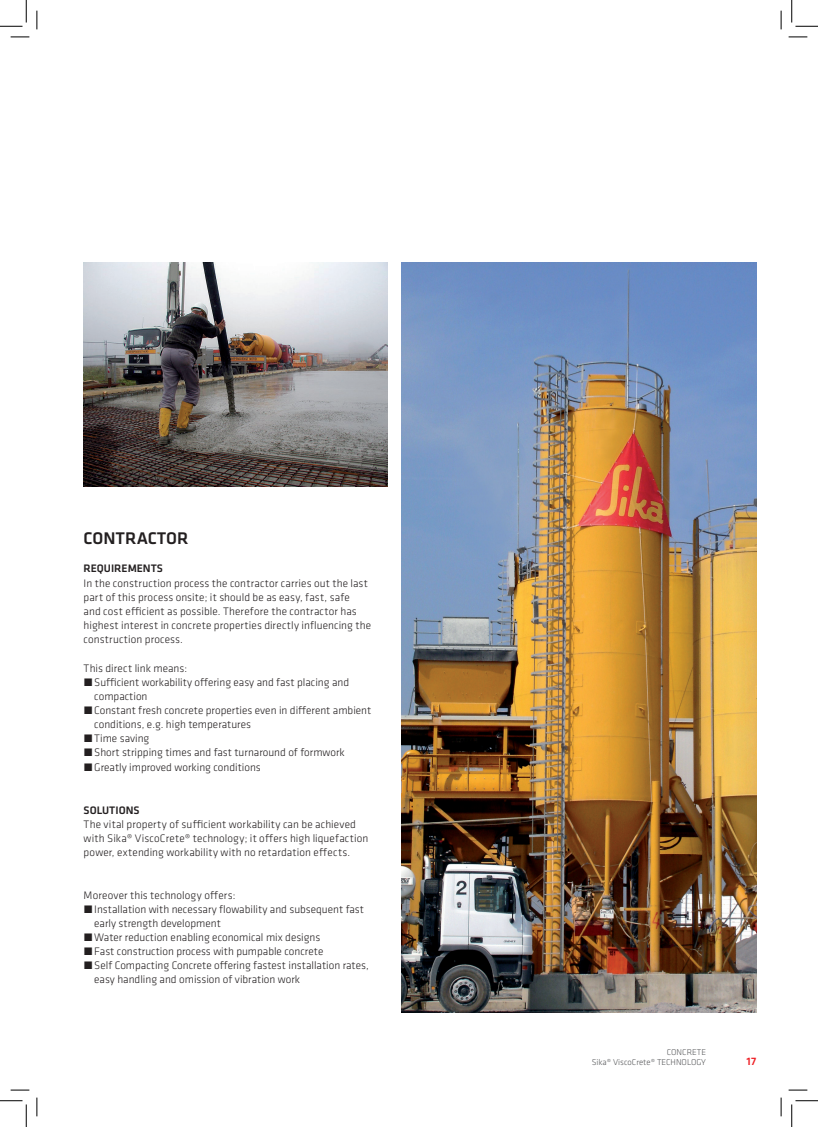
<style>
.page{position:relative;width:818px;height:1127px;background:#fff}
.page>*{position:absolute;margin:0;border:0;box-sizing:border-box;transform-origin:0 0}
.SI_Klavica_HL2{font:500 17.5px "Klavika";color:#231f20}
.SI_Klavika_copy{font:300 11.25px/14.1px "Klavika";color:#231f20}
.SI_Klavica_HL4{font:500 11.25px "Klavika";color:#231f20}
.t1{font:500 11.25px "Klavika";color:#ee1d23}
.t2{font:300 8.75px/10.5px "Klavika";color:#57585a;text-align:right}
</style>
<div class="page">
<img style="left:84px;top:262px;width:303px;height:224px">
<img style="left:402px;top:262px;width:354px;height:749px">
<svg style="left:11px;top:36px;width:18px;height:2px"></svg>
<svg style="left:788px;top:36px;width:19px;height:2px"></svg>
<svg style="left:11px;top:1089px;width:18px;height:1px"></svg>
<svg style="left:788px;top:1089px;width:19px;height:1px"></svg>
<svg style="left:36px;top:11px;width:2px;height:18px"></svg>
<svg style="left:36px;top:1097px;width:2px;height:18px"></svg>
<svg style="left:780px;top:11px;width:2px;height:18px"></svg>
<svg style="left:780px;top:1097px;width:2px;height:18px"></svg>
<svg style="left:0;top:0;width:27px;height:27px"></svg>
<svg style="left:0;top:1100px;width:27px;height:26px"></svg>
<svg style="left:791px;top:0;width:27px;height:27px"></svg>
<svg style="left:791px;top:1100px;width:27px;height:26px"></svg>
<p class="SI_Klavica_HL2" style="left:84px;top:526px;width:106px">CONTRACTOR</p>
<p class="SI_Klavica_HL4" style="left:84px;top:561px;width:81px">REQUIREMENTS</p>
<p class="SI_Klavika_copy" style="left:84px;top:575px;width:289px">In the construction process the contractor carries out the last part of this process onsite; it should be as easy, fast, safe<br>and cost efficient as possible. Therefore the contractor has highest interest in concrete properties directly influencing the construction process.</p>
<p class="SI_Klavika_copy" style="left:84px;top:660px;width:105px">This direct link means:</p>
<p class="SI_Klavika_copy" style="left:94px;top:674px;width:256px;text-indent:-11px">́Sufficient workability offering easy and fast placing and compaction</p>
<p class="SI_Klavika_copy" style="left:94px;top:703px;width:278px;text-indent:-11px">́Constant fresh concrete properties even in different ambient conditions, e.g. high temperatures</p>
<p class="SI_Klavika_copy" style="left:84px;top:731px;width:67px">́Time saving</p>
<p class="SI_Klavika_copy" style="left:84px;top:745px;width:263px">́Short stripping times and fast turnaround of formwork</p>
<p class="SI_Klavika_copy" style="left:84px;top:759px;width:179px">́Greatly improved working conditions</p>
<p class="SI_Klavica_HL4" style="left:84px;top:802px;width:57px">SOLUTIONS</p>
<p class="SI_Klavika_copy" style="left:84px;top:816px;width:286px">The vital property of sufficient workability can be achieved with Sika® ViscoCrete® technology; it offers high liquefaction power, extending workability with no retardation effects.</p>
<p class="SI_Klavika_copy" style="left:84px;top:887px;width:153px">Moreover this technology offers:</p>
<p class="SI_Klavika_copy" style="left:94px;top:901px;width:271px;text-indent:-11px">́Installation with necessary flowability and subsequent fast early strength development</p>
<p class="SI_Klavika_copy" style="left:84px;top:929px;width:238px">́Water reduction enabling economical mix designs</p>
<p class="SI_Klavika_copy" style="left:84px;top:944px;width:241px">́Fast construction process with pumpable concrete</p>
<p class="SI_Klavika_copy" style="left:94px;top:958px;width:276px;text-indent:-11px">́Self Compacting Concrete offering fastest installation rates, easy handling and omission of vibration work</p>
<p class="t2" style="left:592px;top:1046px;width:116px">CONCRETE<br>Sika® ViscoCrete® TECHNOLOGY</p>
<p class="t1" style="left:747px;top:1053px;width:11px">17</p>
</div>
